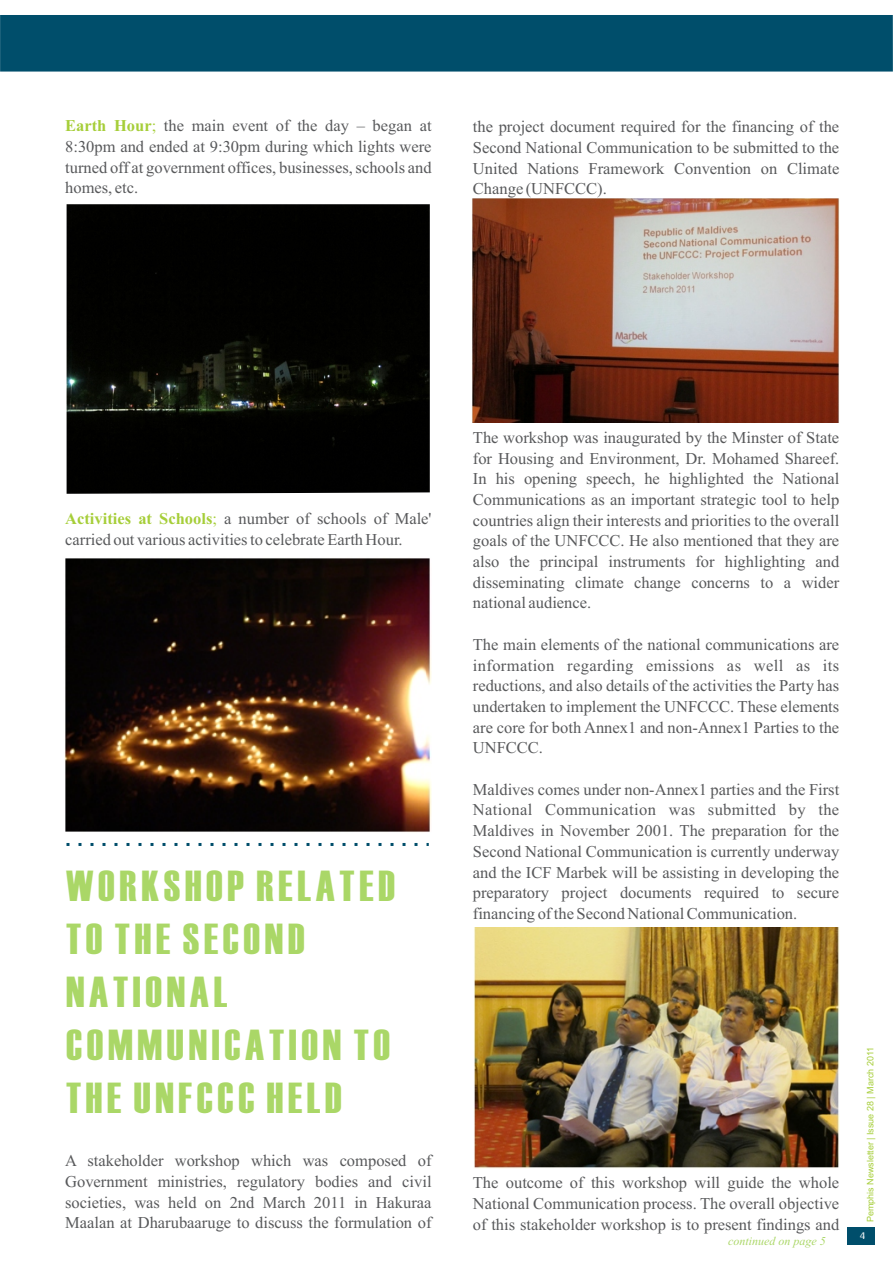
<style>
.page{position:relative;width:893px;height:1263px;background:#fff}
.page>*{position:absolute;margin:0;border:0;box-sizing:border-box;transform-origin:0 0}
.t1{font:43.35px/53.1px "Haettenschweiler";letter-spacing:.11em;color:#aad767}
.t2{font:16.5px/20.7px "Times New Roman";color:#58595b;text-align:justify}
.t3{font:700 16.5px "Times New Roman";color:#a6ce39}
.t4{font:15px "Iris UPC";color:#fff}
.t5{font:italic 12px "Times New Roman";color:#aad767}
.t6{font:9px "Arial";color:#a6ce39}
.s1{font-weight:400}
.s2{font-weight:700;color:#a6ce39}
.s3{color:#a6ce39}
</style>
<div class="page">
<div style="left:0;top:15px;width:893px;height:57px;background:#004e6b"></div>
<img style="left:474px;top:927px;width:365px;height:242px">
<svg style="left:66px;top:843px;width:363px;height:3px"></svg>
<img style="left:67px;top:204px;width:363px;height:290px">
<img style="left:64px;top:558px;width:368px;height:274px">
<img style="left:472px;top:199px;width:367px;height:223px">
<div style="left:848px;top:1227px;width:27px;height:17px;background:#004e6b"></div>
<p class="t2" style="left:65px;top:117px;width:368px;text-indent:99px">the main event of the day – began at 8:30pm and ended at 9:30pm during which lights were turned off at government offices, businesses, schools and homes, etc.</p>
<p class="t3" style="left:65px;top:120px;width:93px">Earth Hour<span class="s1">;</span></p>
<p class="t2" style="left:473px;top:118px;width:368px">the project document required for the financing of the Second National Communication to be submitted to the United Nations Framework Convention on Climate Change (UNFCCC).</p>
<p class="t2" style="left:65px;top:510px;width:368px"><span class="s2">Activities at Schools</span><span class="s3">;</span> a number of schools of Male'</p>
<p class="t2" style="left:65px;top:531px;width:339px">carried out various activities to celebrate Earth Hour.</p>
<h1 class="t1" style="left:66px;top:862px;width:330px">WORKSHOP RELATED<br>TO THE SECOND<br>NATIONAL<br>COMMUNICATION TO<br>THE UNFCCC HELD</h1>
<p class="t2" style="left:65px;top:1152px;width:368px">A stakeholder workshop which was composed of Government ministries, regulatory bodies and civil societies, was held on 2nd March 2011 in Hakuraa Maalan at Dharubaaruge to discuss the formulation of</p>
<p class="t2" style="left:473px;top:429px;width:368px">The workshop was inaugurated by the Minster of State for Housing and Environment, Dr. Mohamed Shareef.<br>In his opening speech, he highlighted the National Communications as an important strategic tool to help countries align their interests and priorities to the overall goals of the UNFCCC. He also mentioned that they are also the principal instruments for highlighting and disseminating climate change concerns to a wider national audience.</p>
<p class="t2" style="left:473px;top:635px;width:368px">The main elements of the national communications are information regarding emissions as well as its reductions, and also details of the activities the Party has undertaken to implement the UNFCCC. These elements are core for both Annex1 and non-Annex1 Parties to the UNFCCC.</p>
<p class="t2" style="left:473px;top:780px;width:368px">Maldives comes under non-Annex1 parties and the First National Communication was submitted by the Maldives in November 2001. The preparation for the Second National Communication is currently underway and the ICF Marbek will be assisting in developing the preparatory project documents required to secure financing of the Second National Communication.</p>
<p class="t2" style="left:473px;top:1174px;width:368px">The outcome of this workshop will guide the whole National Communication process. The overall objective of this stakeholder workshop is to present findings and</p>
<p class="t5" style="left:728px;top:1237px;width:99px">continued on page 5</p>
<p class="t6" style="left:867px;top:1222px;width:177px;rotate:-90deg">Pemphis Newsletter | Issue 28 | March 2011</p>
<p class="t4" style="left:860px;top:1227px;width:7px">4</p>
</div>
